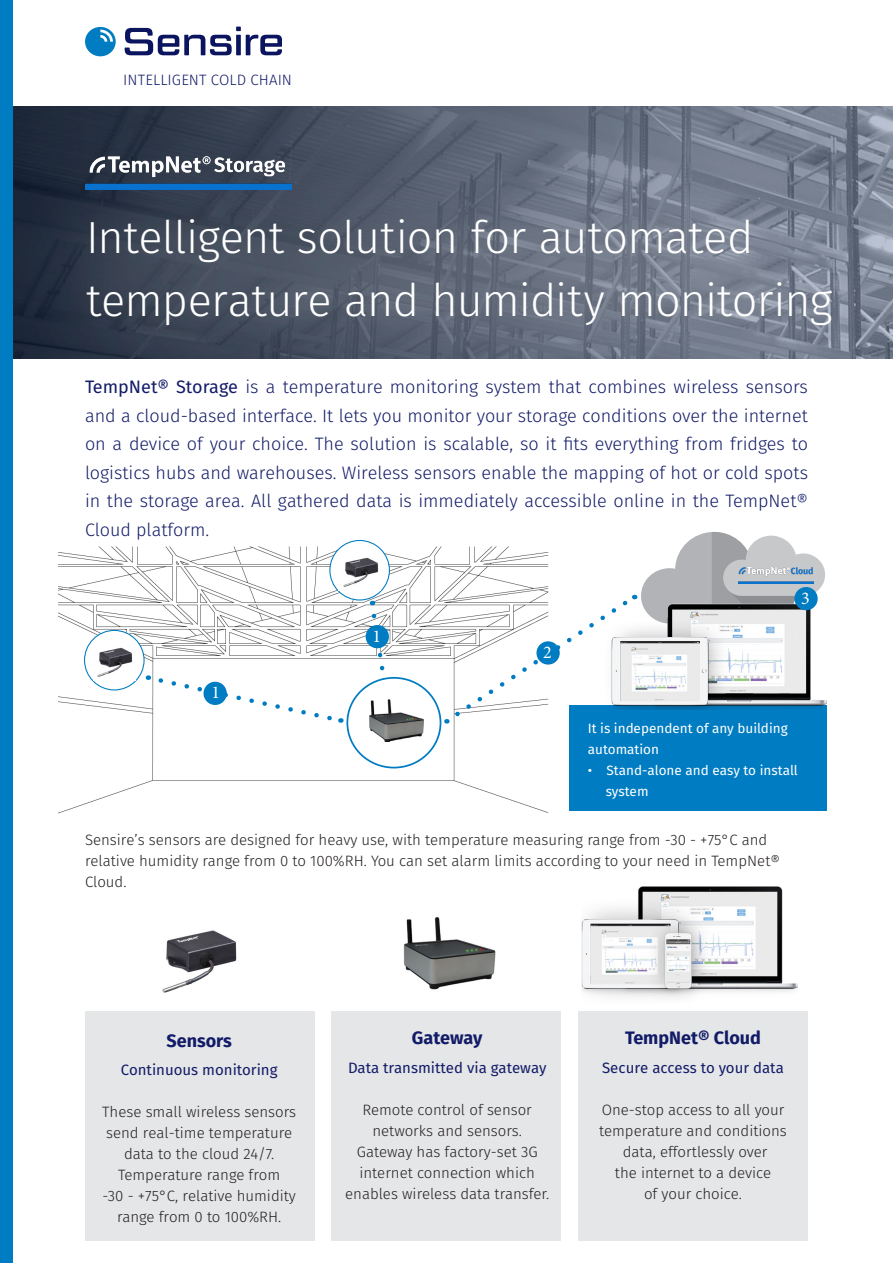
<style>
.page{position:relative;width:893px;height:1263px;background:#fff}
.page>*{position:absolute;margin:0;border:0;box-sizing:border-box;transform-origin:0 0}
.t1{font:300 45px "Fira Sans";letter-spacing:-.015em;color:#fff}
.t2{font:300 18px/28.5px "Fira Sans";color:#121b67;text-align:justify}
.t3{font:700 18px "Fira Sans";color:#121b67}
.t4{font:18px "Minion Pro";color:#fff}
.t5{font:300 15px/21px "Fira Sans";color:#231f20;text-align:center}
.t6{font:15px "Fira Sans";color:#121b67}
.t7{font:300 15px "Fira Sans";letter-spacing:.01em;color:#121b67}
.t8{font:13.5px/21px "Fira Sans";color:#fff}
.s1{font-weight:400}
</style>
<div class="page">
<img style="left:403px;top:917px;width:93px;height:73px">
<img style="left:581px;top:886px;width:216px;height:112px">
<img style="left:58px;top:547px;width:490px;height:267px">
<div style="left:332px;top:1011px;width:229px;height:229px;background:#e5e6e8"></div>
<div style="left:579px;top:1011px;width:229px;height:229px;background:#e5e6e8"></div>
<img style="left:162px;top:930px;width:75px;height:63px">
<img style="left:13px;top:106px;width:880px;height:252px">
<div style="left:0;top:0;width:13px;height:1263px;background:#007cc2"></div>
<svg style="left:17px;top:150px;width:876px;height:209px"></svg>
<svg style="left:85px;top:27px;width:31px;height:29px"></svg>
<svg style="left:125px;top:27px;width:157px;height:28px"></svg>
<div style="left:85px;top:1011px;width:229px;height:229px;background:#e5e6e8"></div>
<img style="left:85px;top:148px;width:206px;height:41px">
<div style="left:330px;top:540px;width:59px;height:60px;background:#fff;border-radius:50%"></div>
<div style="left:329px;top:540px;width:61px;height:60px;border:1px solid #007cc2;border-radius:50%"></div>
<img style="left:343px;top:557px;width:38px;height:34px">
<div style="left:570px;top:706px;width:257px;height:105px;background:#007cc2"></div>
<svg style="left:641px;top:532px;width:184px;height:68px"></svg>
<img style="left:739px;top:567px;width:74px;height:17px">
<div style="left:85px;top:630px;width:59px;height:60px;background:#fff;border-radius:50%"></div>
<div style="left:84px;top:630px;width:61px;height:60px;border:1px solid #007cc2;border-radius:50%"></div>
<img style="left:93px;top:647px;width:40px;height:34px">
<svg style="left:155px;top:675px;width:186px;height:49px"></svg>
<svg style="left:369px;top:611px;width:19px;height:71px"></svg>
<svg style="left:446px;top:594px;width:189px;height:129px"></svg>
<div style="left:204px;top:682px;width:23px;height:23px;background:#007cc2;border-radius:50%"></div>
<div style="left:366px;top:625px;width:23px;height:23px;background:#007cc2;border-radius:50%"></div>
<div style="left:536px;top:641px;width:24px;height:24px;background:#007cc2;border-radius:50%"></div>
<div style="left:347px;top:678px;width:93px;height:90px;background:#fff;border-radius:50%"></div>
<div style="left:346px;top:677px;width:95px;height:91px;border:2px solid #007cc2;border-radius:50%"></div>
<img style="left:370px;top:699px;width:53px;height:42px">
<img style="left:604px;top:600px;width:223px;height:109px">
<div style="left:794px;top:587px;width:24px;height:23px;background:#007cc2;border-radius:50%"></div>
<p class="t7" style="left:123px;top:69px;width:170px">INTELLIGENT COLD CHAIN</p>
<p class="t1" style="left:86px;top:205px;width:669px">Intelligent solution for automated</p>
<p class="t1" style="left:86px;top:268px;width:748px">temperature and humidity monitoring</p>
<p class="t2" style="left:85px;top:374px;width:724px"><span class="s1">TempNet® Storage</span> is a temperature monitoring system that combines wireless sensors and a cloud-based interface. It lets you monitor your storage conditions over the internet on a device of your choice. The solution is scalable, so it fits everything from fridges to logistics hubs and warehouses. Wireless sensors enable the mapping of hot or cold spots in the storage area. All gathered data is immediately accessible online in the TempNet® Cloud platform.</p>
<p class="t4" style="left:211px;top:680px;width:10px">1</p>
<p class="t4" style="left:372px;top:624px;width:10px">1</p>
<p class="t4" style="left:543px;top:640px;width:10px">2</p>
<p class="t4" style="left:801px;top:586px;width:10px">3</p>
<p class="t8" style="left:588px;top:719px;width:201px">It is independent of any building automation</p>
<p class="t8" style="left:588px;top:761px;width:212px">• Stand-alone and easy to install</p>
<p class="t8" style="left:606px;top:782px;width:44px">system</p>
<p class="t5" style="left:85px;top:830px;width:696px;text-align:left">Sensire’s sensors are designed for heavy use, with temperature measuring range from -30 - +75°C and relative humidity range from 0 to 100%RH. You can set alarm limits according to your need in TempNet®<br>Cloud.</p>
<p class="t3" style="left:166px;top:1027px;width:67px">Sensors</p>
<p class="t6" style="left:121px;top:1059px;width:158px">Continuous monitoring</p>
<p class="t5" style="left:102px;top:1102px;width:196px">These small wireless sensors send real-time temperature data to the cloud 24/7.<br>Temperature range from</p>
<p class="t5" style="left:102px;top:1186px;width:195px">-30 - +75°C, relative humidity range from 0 to 100%RH.</p>
<p class="t3" style="left:412px;top:1025px;width:72px">Gateway</p>
<p class="t6" style="left:348px;top:1057px;width:200px">Data transmitted via gateway</p>
<p class="t5" style="left:345px;top:1100px;width:205px">Remote control of sensor networks and sensors.<br>Gateway has factory-set 3G internet connection which enables wireless data transfer.</p>
<p class="t3" style="left:625px;top:1025px;width:137px">TempNet® Cloud</p>
<p class="t6" style="left:602px;top:1057px;width:183px">Secure access to your data</p>
<p class="t5" style="left:599px;top:1100px;width:189px;text-align:left">One-stop access to all your temperature and conditions</p>
<p class="t5" style="left:623px;top:1142px;width:146px">data, effortlessly over</p>
<p class="t5" style="left:615px;top:1163px;width:158px">the internet to a device</p>
<p class="t5" style="left:644px;top:1184px;width:99px">of your choice.</p>
</div>
